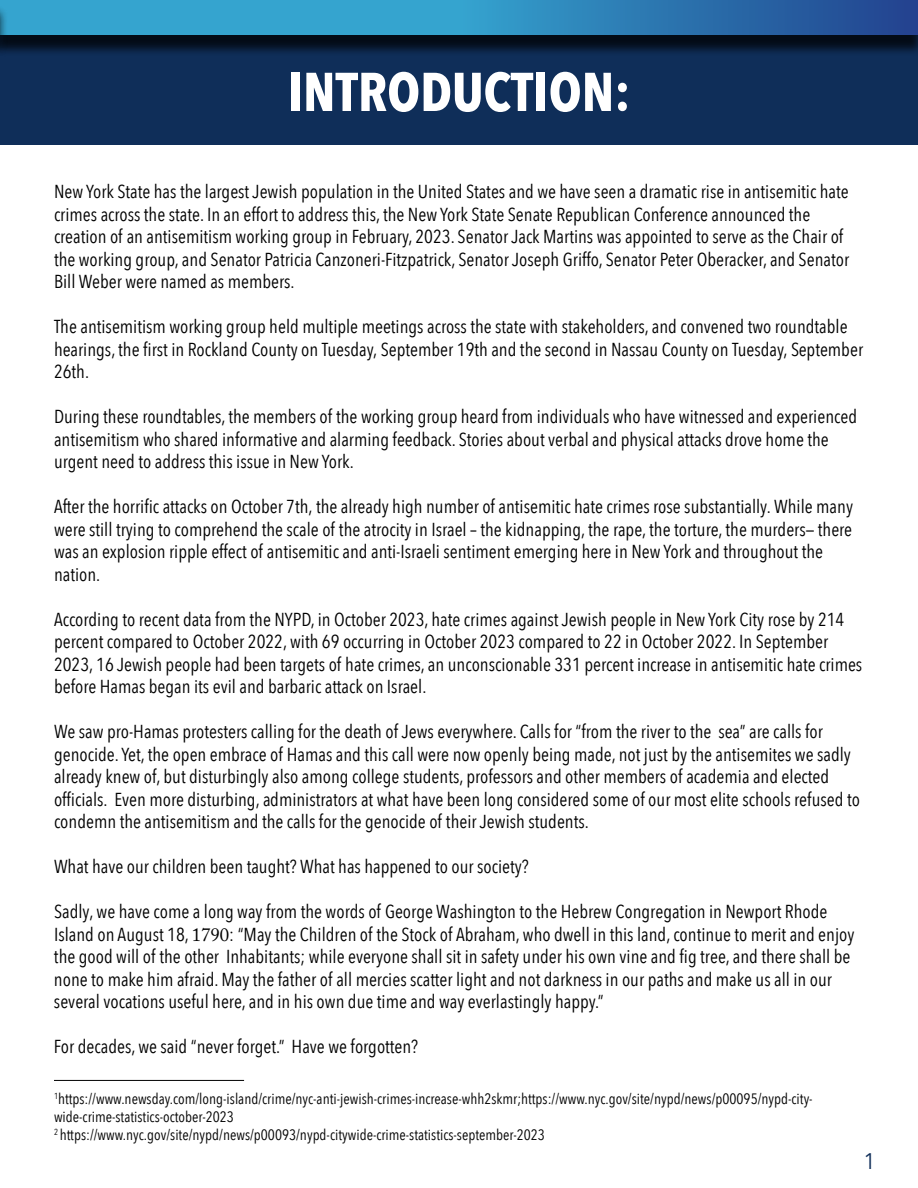
<style>
.page{position:relative;width:918px;height:1188px;background:#fff}
.page>*{position:absolute;margin:0;border:0;box-sizing:border-box;transform-origin:0 0}
.t1{font:700 54px "Avenir Next Condensed";color:#fff}
.t2{font:22.5px "Avenir Next Condensed";color:#0f2e59}
.t3{font:18.75px/22.5px "Avenir Next Condensed";color:#000}
.t4{font:15px/18px "Avenir Next Condensed";color:#000}
.s1{font-family:"Adobe Caslon Pro"}
</style>
<div class="page">
<div style="left:0;top:9px;width:918px;height:136px;background:#0f2e59"></div>
<hr style="left:54px;top:1080px;width:190px;height:1px;background:#000">
<div style="left:0;top:5px;width:918px;height:52px;background:#000;opacity:.75"></div>
<svg style="left:1px;top:0;width:917px;height:35px;background:#2f8abe"></svg>
<div style="left:0;top:5px;width:8px;height:52px;background:#000;opacity:.75"></div>
<svg style="left:0;top:0;width:1px;height:35px"></svg>
<h1 class="t1" style="left:287px;top:59px;width:345px">INTRODUCTION:</h1>
<p class="t3" style="left:54px;top:179px;width:797px">New York State has the largest Jewish population in the United States and we have seen a dramatic rise in antisemitic hate crimes across the state. In an effort to address this, the New York State Senate Republican Conference announced the creation of an antisemitism working group in February, 2023. Senator Jack Martins was appointed to serve as the Chair of the working group, and Senator Patricia Canzoneri-Fitzpatrick, Senator Joseph Griffo, Senator Peter Oberacker, and Senator Bill Weber were named as members.</p>
<p class="t3" style="left:54px;top:314px;width:811px">The antisemitism working group held multiple meetings across the state with stakeholders, and convened two roundtable hearings, the first in Rockland County on Tuesday, September 19th and the second in Nassau County on Tuesday, September<br>26th.</p>
<p class="t3" style="left:54px;top:404px;width:805px">During these roundtables, the members of the working group heard from individuals who have witnessed and experienced antisemitism who shared informative and alarming feedback. Stories about verbal and physical attacks drove home the urgent need to address this issue in New York.</p>
<p class="t3" style="left:54px;top:494px;width:801px">After the horrific attacks on October 7th, the already high number of antisemitic hate crimes rose substantially. While many were still trying to comprehend the scale of the atrocity in Israel – the kidnapping, the rape, the torture, the murders— there was an explosion ripple effect of antisemitic and anti-Israeli sentiment emerging here in New York and throughout the nation.</p>
<p class="t3" style="left:54px;top:607px;width:810px">According to recent data from the NYPD, in October 2023, hate crimes against Jewish people in New York City rose by 214 percent compared to October 2022, with 69 occurring in October 2023 compared to 22 in October 2022. In September 2023, 16 Jewish people had been targets of hate crimes, an unconscionable 331 percent increase in antisemitic hate crimes before Hamas began its evil and barbaric attack on Israel.</p>
<p class="t3" style="left:54px;top:719px;width:807px">We saw pro-Hamas protesters calling for the death of Jews everywhere. Calls for “from the river to the sea” are calls for genocide. Yet, the open embrace of Hamas and this call were now openly being made, not just by the antisemites we sadly already knew of, but disturbingly also among college students, professors and other members of academia and elected officials. Even more disturbing, administrators at what have been long considered some of our most elite schools refused to condemn the antisemitism and the calls for the genocide of their Jewish students.</p>
<p class="t3" style="left:54px;top:854px;width:476px">What have our children been taught? What has happened to our society?</p>
<p class="t3" style="left:54px;top:899px;width:802px">Sadly, we have come a long way from the words of George Washington to the Hebrew Congregation in Newport Rhode Island on August 18, <span class="s1">1790</span>: “May the Children of the Stock of Abraham, who dwell in this land, continue to merit and enjoy the good will of the other Inhabitants; while everyone shall sit in safety under his own vine and fig tree, and there shall be none to make him afraid. May the father of all mercies scatter light and not darkness in our paths and make us all in our several vocations useful here, and in his own due time and way everlastingly happy.”</p>
<p class="t3" style="left:54px;top:1034px;width:366px">For decades, we said “never forget.” Have we forgotten?</p>
<p class="t4" style="left:54px;top:1089px;width:760px"><sup>1</sup>https://www.newsday.com/long-island/crime/nyc-anti-jewish-crimes-increase-whh2skmr;https://www.nyc.gov/site/nypd/news/p00095/nypd-city&shy;wide-crime-statistics-october-2023<br><sup>2</sup> https://www.nyc.gov/site/nypd/news/p00093/nypd-citywide-crime-statistics-september-2023</p>
<p class="t2" style="left:864px;top:1142px;width:12px">1</p>
</div>
